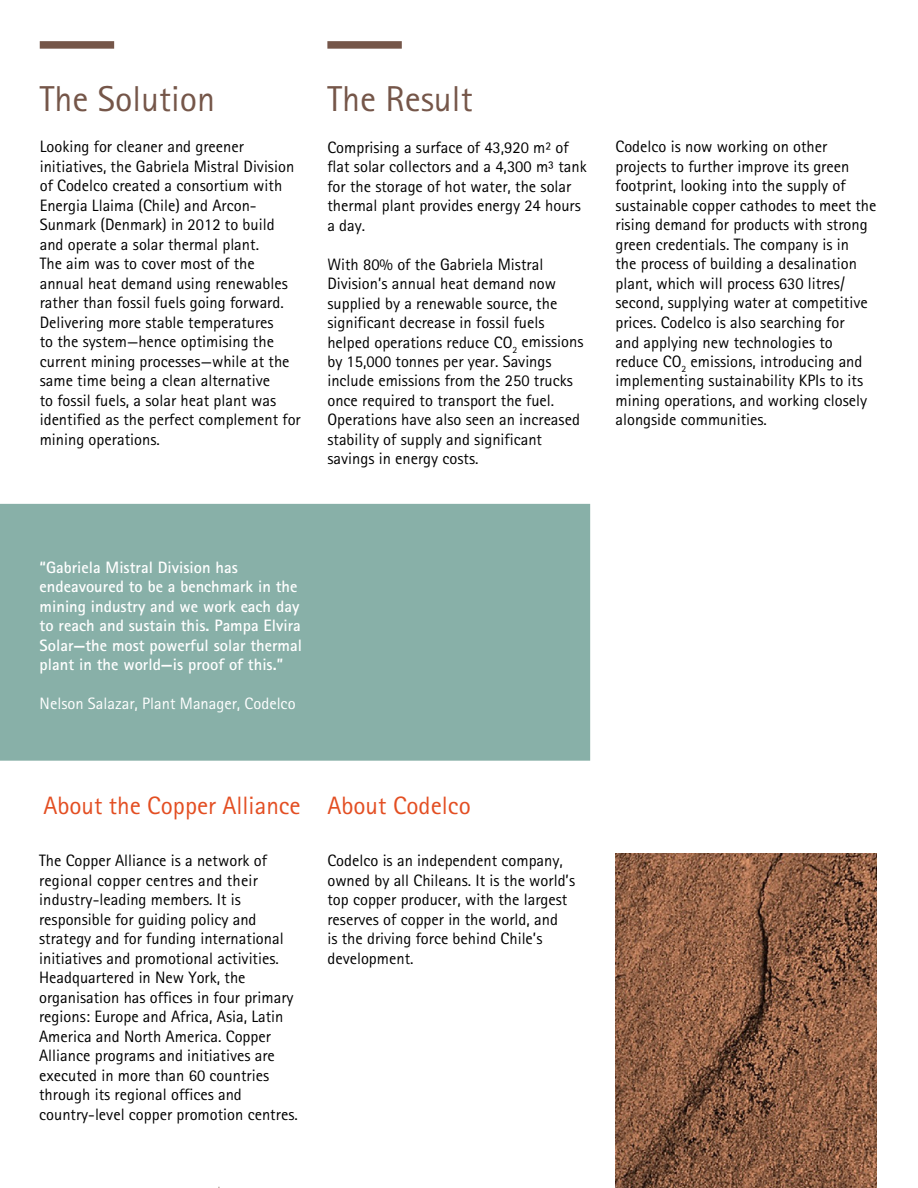
<style>
.page{position:relative;width:918px;height:1188px;background:#fff}
.page>*{position:absolute;margin:0;border:0;box-sizing:border-box;transform-origin:0 0}
.t1{font:36px "Rotis Sans Serif";color:#755649}
.t2{font:25.2px "Rotis Sans Serif";color:#e34e22}
.t3{font:16.5px/19.5px "Rotis Sans Serif";color:#000}
.t4{font:700 16.5px/19.5px "Rotis Sans Serif";color:#fff}
.t5{font:16.5px "Rotis Sans Serif";color:#fff}
</style>
<div class="page">
<div style="left:1px;top:505px;width:588px;height:255px;background:#88b0a8"></div>
<div style="left:0;top:504px;width:590px;height:257px;border:2px solid #88b0a8"></div>
<div style="left:40px;top:41px;width:74px;height:8px;background:#755649"></div>
<div style="left:327px;top:41px;width:75px;height:8px;background:#755649"></div>
<img style="left:615px;top:853px;width:262px;height:335px">
<h1 class="t1" style="left:40px;top:77px;width:177px">The Solution</h1>
<h1 class="t1" style="left:327px;top:77px;width:147px">The Result</h1>
<p class="t3" style="left:40px;top:137px;width:263px">Looking for cleaner and greener initiatives, the Gabriela Mistral Division of Codelco created a consortium with Energia Llaima (Chile) and Arcon-Sunmark (Denmark) in 2012 to build and operate a solar thermal plant.<br>The aim was to cover most of the annual heat demand using renewables rather than fossil fuels going forward.<br>Delivering more stable temperatures<br>to the system—hence optimising the current mining processes—while at the same time being a clean alternative<br>to fossil fuels, a solar heat plant was identified as the perfect complement for mining operations.</p>
<p class="t3" style="left:327px;top:137px;width:261px">Comprising a surface of 43,920 m² of flat solar collectors and a 4,300 m³ tank for the storage of hot water, the solar thermal plant provides energy 24 hours a day.</p>
<p class="t3" style="left:327px;top:254px;width:258px">With 80% of the Gabriela Mistral Division’s annual heat demand now supplied by a renewable source, the significant decrease in fossil fuels helped operations reduce CO<sub>2</sub> emissions by 15,000 tonnes per year. Savings include emissions from the 250 trucks once required to transport the fuel.<br>Operations have also seen an increased stability of supply and significant savings in energy costs.</p>
<p class="t3" style="left:615px;top:137px;width:263px">Codelco is now working on other projects to further improve its green footprint, looking into the supply of sustainable copper cathodes to meet the rising demand for products with strong green credentials. The company is in<br>the process of building a desalination plant, which will process 630 litres/ second, supplying water at competitive prices. Codelco is also searching for<br>and applying new technologies to reduce CO<sub>2</sub> emissions, introducing and implementing sustainability KPIs to its mining operations, and working closely alongside communities.</p>
<p class="t4" style="left:40px;top:557px;width:264px">“Gabriela Mistral Division has endeavoured to be a benchmark in the mining industry and we work each day to reach and sustain this. Pampa Elvira Solar—the most powerful solar thermal plant in the world—is proof of this.”</p>
<p class="t5" style="left:40px;top:694px;width:257px">Nelson Salazar, Plant Manager, Codelco</p>
<h2 class="t2" style="left:43px;top:791px;width:429px">About the Copper Alliance About Codelco</h2>
<p class="t3" style="left:39px;top:851px;width:260px">The Copper Alliance is a network of regional copper centres and their industry-leading members. It is responsible for guiding policy and strategy and for funding international initiatives and promotional activities.<br>Headquartered in New York, the organisation has offices in four primary regions: Europe and Africa, Asia, Latin America and North America. Copper Alliance programs and initiatives are executed in more than 60 countries through its regional offices and country-level copper promotion centres.</p>
<p class="t3" style="left:327px;top:851px;width:249px">Codelco is an independent company, owned by all Chileans. It is the world’s top copper producer, with the largest reserves of copper in the world, and<br>is the driving force behind Chile’s development.</p>
</div>
